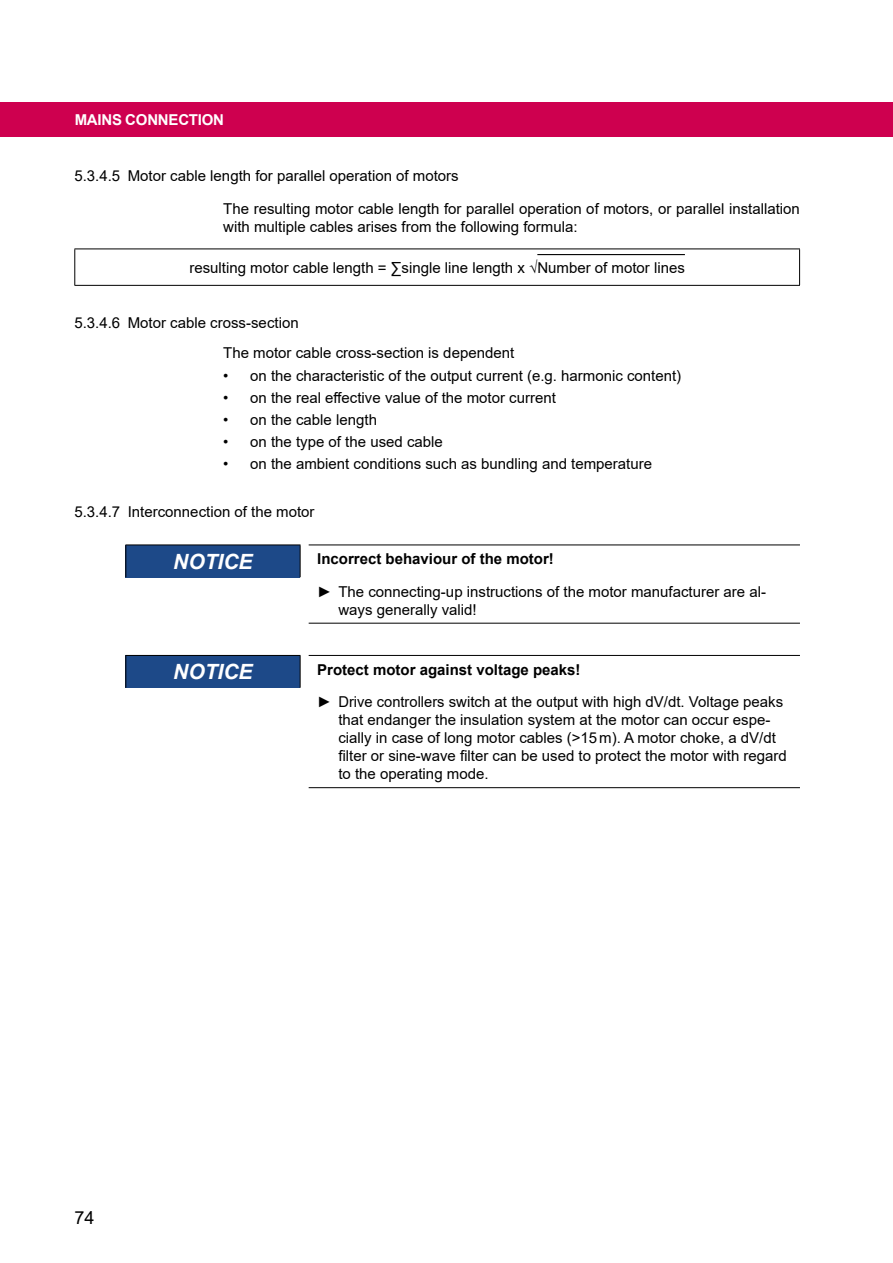
<style>
.page{position:relative;width:893px;height:1263px;background:#fff}
.page>*{position:absolute;margin:0;border:0;box-sizing:border-box;transform-origin:0 0}
.t1{font:italic 700 21px "Arial";color:#fff}
.t2{font:18px "Arial";color:#000}
.t3{font:15px/18px "Arial";color:#000}
.t4{font:700 15px "Arial";color:#000}
.t5{font:700 15px "Arial";letter-spacing:-.015em;color:#fff}
</style>
<div class="page">
<div style="left:0;top:102px;width:893px;height:34px;background:#ce004f"></div>
<hr style="left:74px;top:249px;width:726px;height:1px;background:#000">
<hr style="left:74px;top:249px;width:1px;height:36px;background:#000">
<hr style="left:799px;top:249px;width:1px;height:36px;background:#000">
<hr style="left:74px;top:285px;width:726px;height:1px;background:#000">
<hr style="left:537px;top:254px;width:148px;height:1px;background:#000">
<div style="left:126px;top:545px;width:174px;height:32px;background:#1d4988"></div>
<hr style="left:309px;top:544px;width:491px;height:1px;background:#000">
<hr style="left:309px;top:623px;width:491px;height:1px;background:#000">
<hr style="left:125px;top:544px;width:176px;height:1px;background:#000">
<hr style="left:125px;top:545px;width:1px;height:32px;background:#000">
<hr style="left:300px;top:545px;width:1px;height:32px;background:#000">
<div style="left:126px;top:655px;width:174px;height:33px;background:#1d4988"></div>
<hr style="left:309px;top:655px;width:491px;height:1px;background:#000">
<hr style="left:309px;top:787px;width:491px;height:1px;background:#000">
<hr style="left:125px;top:655px;width:176px;height:1px;background:#000">
<hr style="left:125px;top:656px;width:1px;height:32px;background:#000">
<hr style="left:300px;top:656px;width:1px;height:32px;background:#000">
<p class="t5" style="left:75px;top:110px;width:22px">Mains</p>
<p class="t5" style="left:125px;top:110px;width:22px">conn</p>
<p class="t5" style="left:169px;top:110px;width:30px">ection</p>
<p class="t3" style="left:223px;top:159px;width:578px;line-height:32.8px;text-indent:-149px">5.3.4.5 Motor cable length for parallel operation of motors<br>The resulting motor cable length for parallel operation of motors, or parallel installation</p>
<p class="t3" style="left:223px;top:218px;width:356px">with multiple cables arises from the following formula:</p>
<p class="t3" style="left:189px;top:258px;width:497px">resulting motor cable length = ∑single line length x √Number of motor lines</p>
<p class="t3" style="left:223px;top:307px;width:292px;line-height:30.8px;text-indent:-149px">5.3.4.6 Motor cable cross-section<br>The motor cable cross-section is dependent</p>
<p class="t3" style="left:223px;top:366px;width:460px">• on the characteristic of the output current (e.g. harmonic content)</p>
<p class="t3" style="left:223px;top:388px;width:334px">• on the real effective value of the motor current</p>
<p class="t3" style="left:223px;top:411px;width:155px">• on the cable length</p>
<p class="t3" style="left:223px;top:433px;width:221px">• on the type of the used cable</p>
<p class="t3" style="left:223px;top:455px;width:430px">• on the ambient conditions such as bundling and temperature</p>
<p class="t3" style="left:74px;top:503px;width:242px">5.3.4.7 Interconnection of the motor</p>
<h1 class="t1" style="left:173px;top:547px;width:81px">NOTICE</h1>
<p class="t4" style="left:317px;top:548px;width:238px">Incorrect behaviour of the motor!</p>
<p class="t3" style="left:338px;top:582px;width:429px;text-indent:-21px">► The connecting-up instructions of the motor manufacturer are al&shy;ways generally valid!</p>
<h1 class="t1" style="left:173px;top:658px;width:81px">NOTICE</h1>
<p class="t4" style="left:317px;top:659px;width:265px">Protect motor against voltage peaks!</p>
<p class="t3" style="left:338px;top:693px;width:450px;text-indent:-21px">► Drive controllers switch at the output with high dV/dt. Voltage peaks that endanger the insulation system at the motor can occur espe&shy;cially in case of long motor cables (&gt;15m). A motor choke, a dV/dt filter or sine-wave filter can be used to protect the motor with regard to the operating mode.</p>
<p class="t2" style="left:74px;top:1205px;width:22px">74</p>
</div>
